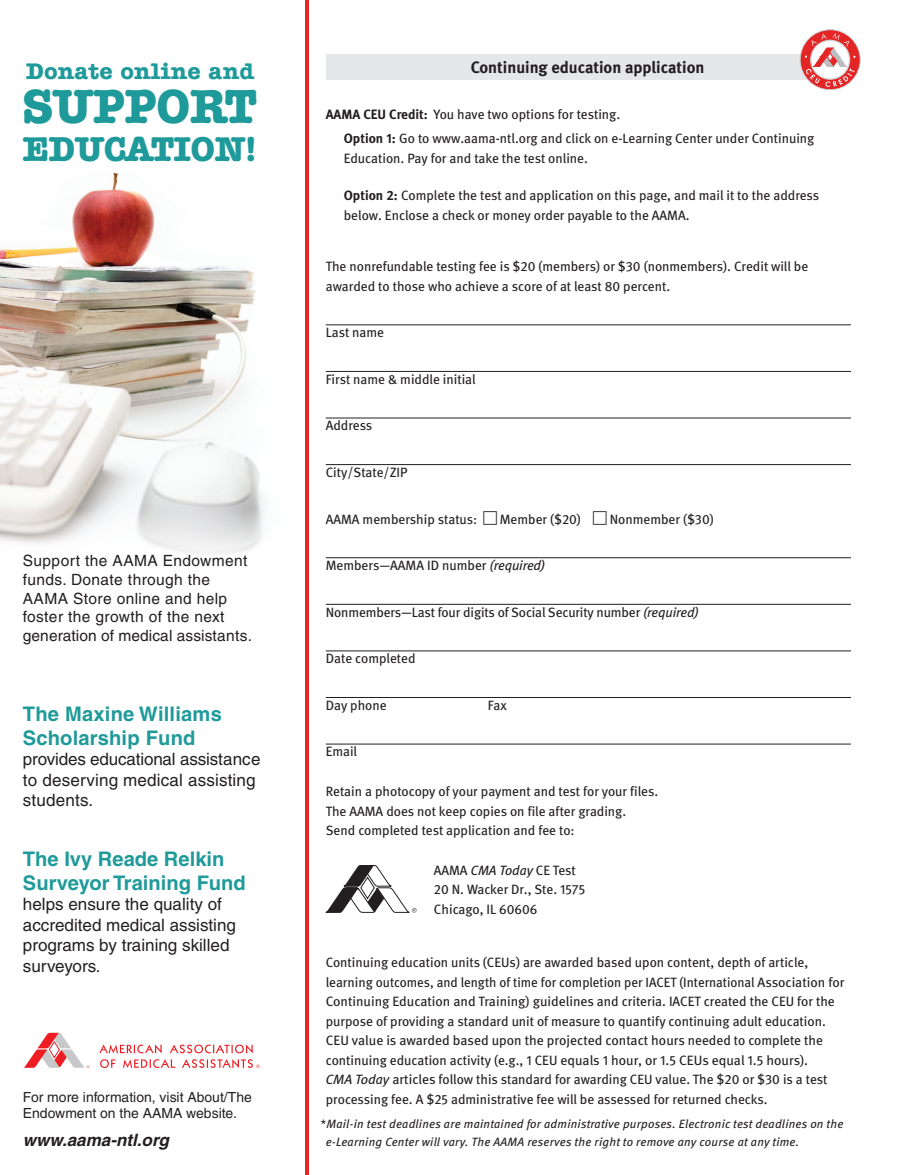
<style>
.page{position:relative;width:905px;height:1175px;background:#fff}
.page>*{position:absolute;margin:0;border:0;box-sizing:border-box;transform-origin:0 0}
.Educators_forum_page{font:700 49.5px "Amer Typewriter IT Cby BT";letter-spacing:-.02em;color:#1f9a9a}
.Educators_forum_page-2{font:700 35.55px "Amer Typewriter IT Cby BT";letter-spacing:-.02em;color:#1f9a9a}
.Educators_forum_page-3{font:700 23.25px "Amer Typewriter IT Cby BT";color:#1f9a9a}
.Educators_forum_page-4{font:700 20.1px/24.2px "Helvetica";color:#1f9a9a}
.Educators_forum_page-5{font:17.1px/20.4px "Helvetica";color:#231f20}
.Educators_forum_page-6{font:italic 700 17.1px "Helvetica";color:#231f20}
.t1{font:700 16.5px "Meta";color:#231f20}
.Educators_forum_page-7{font:15.45px/18.6px "Helvetica";letter-spacing:.025em;color:#231f20}
.Educators_forum_page-8{font:13.95px/16.6px "Helvetica";color:#231f20}
.t2{font:13.5px/19.5px "Meta";color:#231f20}
.t3{font:italic 12px/17.7px "Meta Book LF";letter-spacing:.02em;color:#231f20}
.s1{font-weight:700}
.s2{font-family:"Meta Bold Expert"}
.s3{font-family:"Meta Book Expert"}
.s4{font-style:italic}
.s5{font-style:normal}
</style>
<div class="page">
<div style="left:326px;top:54px;width:523px;height:26px;background:#e6e7e9"></div>
<hr style="left:326px;top:324px;width:525px;height:1px;background:#231f20">
<hr style="left:326px;top:371px;width:525px;height:1px;background:#231f20">
<hr style="left:326px;top:417px;width:525px;height:1px;background:#231f20">
<hr style="left:326px;top:464px;width:525px;height:1px;background:#231f20">
<hr style="left:326px;top:557px;width:525px;height:1px;background:#231f20">
<hr style="left:326px;top:604px;width:525px;height:1px;background:#231f20">
<hr style="left:326px;top:650px;width:525px;height:1px;background:#231f20">
<hr style="left:326px;top:697px;width:525px;height:1px;background:#231f20">
<hr style="left:326px;top:743px;width:525px;height:1px;background:#231f20">
<svg style="left:326px;top:865px;width:90px;height:48px"></svg>
<img style="left:0;top:172px;width:265px;height:382px">
<svg style="left:800px;top:30px;width:60px;height:60px"></svg>
<div style="left:800px;top:29px;width:60px;height:61px;border:1px solid #d1d2d4;border-radius:50%"></div>
<svg style="left:804px;top:33px;width:51px;height:54px"></svg>
<svg style="left:23px;top:1032px;width:66px;height:36px"></svg>
<svg style="left:99px;top:1044px;width:63px;height:9px"></svg>
<svg style="left:170px;top:1044px;width:83px;height:9px"></svg>
<svg style="left:100px;top:1059px;width:16px;height:9px"></svg>
<svg style="left:123px;top:1059px;width:52px;height:9px"></svg>
<svg style="left:182px;top:1059px;width:78px;height:9px"></svg>
<p class="Educators_forum_page-3" style="left:26px;top:56px;width:229px">Donate online and</p>
<p class="Educators_forum_page" style="left:23px;top:75px;width:236px">SUPPORT</p>
<p class="Educators_forum_page-2" style="left:23px;top:126px;width:236px">EDUCATION!</p>
<p class="Educators_forum_page-7" style="left:23px;top:551px;width:231px">Support the AAMA Endowment funds. Donate through the<br>AAMA Store online and help foster the growth of the next generation of medical assistants.</p>
<p class="Educators_forum_page-4" style="left:23px;top:701px;width:200px">The Maxine Williams<br>Scholarship Fund</p>
<p class="Educators_forum_page-5" style="left:23px;top:749px;width:239px">provides educational assistance to deserving medical assisting students.</p>
<p class="Educators_forum_page-4" style="left:23px;top:846px;width:224px">The Ivy Reade Relkin<br>Surveyor Training Fund</p>
<p class="Educators_forum_page-5" style="left:23px;top:894px;width:214px">helps ensure the quality of accredited medical assisting programs by training skilled surveyors.</p>
<p class="Educators_forum_page-8" style="left:23px;top:1088px;width:230px">For more information, visit About/The<br>Endowment on the AAMA website.</p>
<p class="Educators_forum_page-6" style="left:23px;top:1129px;width:147px">www.aama-ntl.org</p>
<p class="t1" style="left:471px;top:56px;width:235px">Continuing education application</p>
<p class="t2" style="left:326px;top:104px;width:296px"><span class="s1">AAMA CEU Credit:</span> You have two options for testing.</p>
<p class="t2" style="left:344px;top:128px;width:472px"><span class="s1">Option</span> <span class="s2">1</span><span class="s1">:</span> Go to www.aama-ntl.org and click on e-Learning Center under Continuing<br>Education. Pay for and take the test online.</p>
<p class="t2" style="left:344px;top:186px;width:477px"><span class="s1">Option</span> <span class="s2">2</span><span class="s1">:</span> Complete the test and application on this page, and mail it to the address below. Enclose a check or money order payable to the AAMA.</p>
<p class="t2" style="left:326px;top:256px;width:484px">The nonrefundable testing fee is $<span class="s3">20</span> (members) or $<span class="s3">30</span> (nonmembers). Credit will be awarded to those who achieve a score of at least <span class="s3">80</span> percent.</p>
<p class="t2" style="left:326px;top:322px;width:60px">Last name</p>
<p class="t2" style="left:326px;top:369px;width:151px">First name &amp; middle initial</p>
<p class="t2" style="left:326px;top:415px;width:48px">Address</p>
<p class="t2" style="left:326px;top:462px;width:83px">City/State/ZIP</p>
<p class="t2" style="left:326px;top:509px;width:153px">AAMA membership status:</p>
<p class="t2" style="left:500px;top:509px;width:83px">Member ($<span class="s3">20</span>)</p>
<p class="t2" style="left:609px;top:509px;width:106px">Nonmember ($<span class="s3">30</span>)</p>
<p class="t2" style="left:326px;top:555px;width:221px">Members—AAMA ID number <span class="s4">(required)</span></p>
<p class="t2" style="left:326px;top:602px;width:374px">Nonmembers—Last four digits of Social Security number <span class="s4">(required)</span></p>
<p class="t2" style="left:326px;top:648px;width:91px">Date completed</p>
<p class="t2" style="left:326px;top:695px;width:62px">Day phone</p>
<p class="t2" style="left:488px;top:695px;width:21px">Fax</p>
<p class="t2" style="left:326px;top:741px;width:33px">Email</p>
<p class="t2" style="left:326px;top:781px;width:334px">Retain a photocopy of your payment and test for your files.<br>The AAMA does not keep copies on file after grading.<br>Send completed test application and fee to:</p>
<p class="t2" style="left:434px;top:859px;width:144px">AAMA <span class="s4">CMA Today</span> CE Test</p>
<p class="t2" style="left:434px;top:879px;width:153px"><span class="s3">20</span> N. Wacker Dr., Ste. <span class="s3">1575</span></p>
<p class="t2" style="left:434px;top:899px;width:105px">Chicago, IL <span class="s3">60606</span></p>
<p class="t2" style="left:326px;top:952px;width:520px">Continuing education units (CEUs) are awarded based upon content, depth of article, learning outcomes, and length of time for completion per IACET (International Association for Continuing Education and Training) guidelines and criteria. IACET created the CEU for the purpose of providing a standard unit of measure to quantify continuing adult education.<br>CEU value is awarded based upon the projected contact hours needed to complete the continuing education activity (e.g., <span class="s3">1</span> CEU equals <span class="s3">1</span> hour, or <span class="s3">1</span>.<span class="s3">5</span> CEUs equal <span class="s3">1</span>.<span class="s3">5</span> hours).<br><span class="s4">CMA Today</span> articles follow this standard for awarding CEU value. The $<span class="s3">20</span> or $<span class="s3">30</span> is a test processing fee. A $<span class="s3">25</span> administrative fee will be assessed for returned checks.</p>
<p class="t3" style="left:326px;top:1114px;width:519px;text-indent:-5px"><span class="s5">*</span>Mail-in test deadlines are maintained for administrative purposes. Electronic test deadlines on the e-Learning Center will vary. The AAMA reserves the right to remove any course at any time.</p>
</div>
